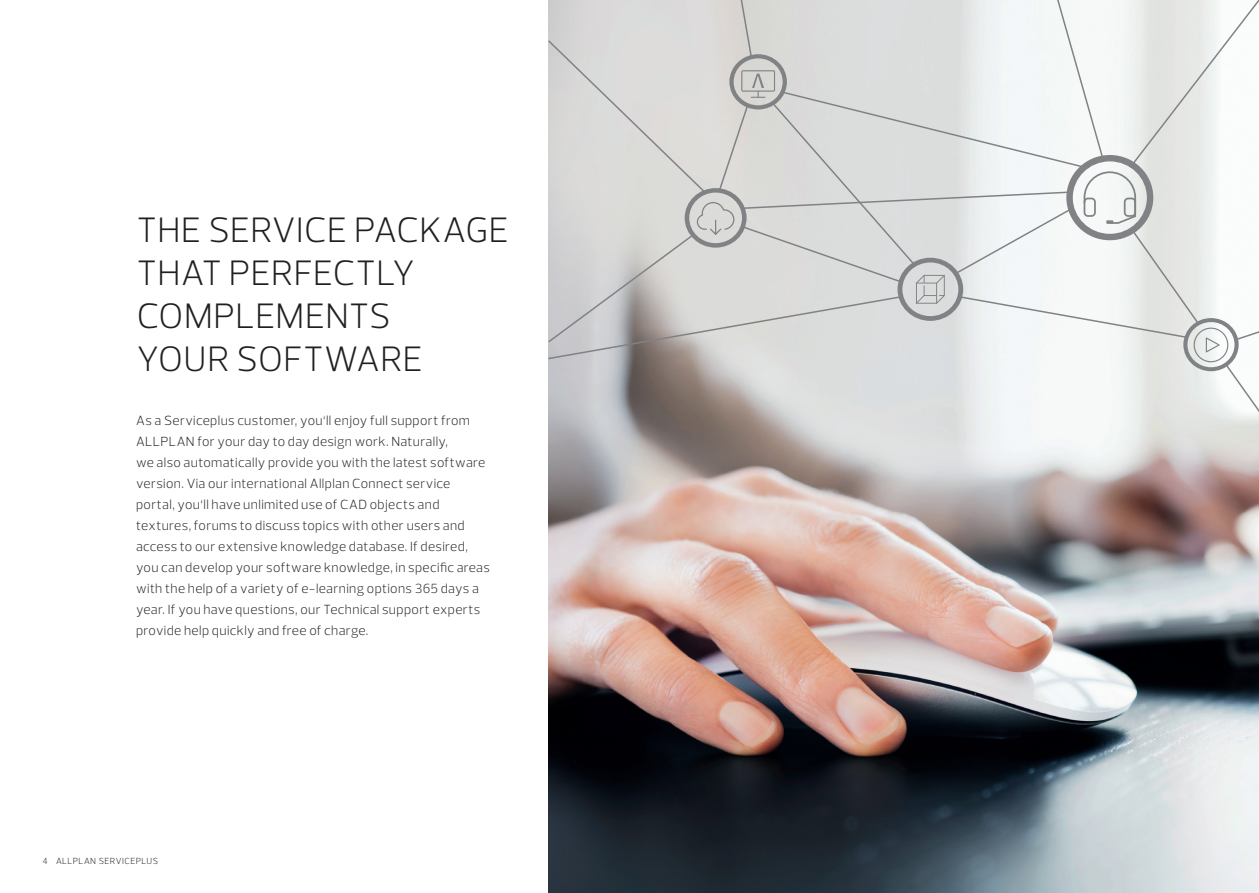
<style>
.page{position:relative;width:1259px;height:893px;background:#fff}
.page>*{position:absolute;margin:0;border:0;box-sizing:border-box;transform-origin:0 0}
.t1{font:300 36px/43.2px "Prelo";letter-spacing:.01em;color:#231f20}
.t2{font:300 13.5px/21px "Prelo";letter-spacing:.025em;color:#231f20}
.t3{font:300 9px "Prelo";letter-spacing:.045em;color:#231f20}
</style>
<div class="page">
<img style="left:549px;top:459px;width:710px;height:434px">
<svg style="left:548px;top:0;width:711px;height:459px"></svg>
<p class="t1" style="left:137px;top:208px;width:373px">THE SERVICE PACKAGE<br>THAT PERFECTLY<br>COMPLEMENTS<br>YOUR SOFTWARE</p>
<p class="t2" style="left:136px;top:410px;width:351px">As a Serviceplus customer, you‘ll enjoy full support from ALLPLAN for your day to day design work. Naturally,<br>we also automatically provide you with the latest software version. Via our international Allplan Connect service</p>
<p class="t2" style="left:136px;top:494px;width:355px">portal, you‘ll have unlimited use of CAD objects and textures, forums to discuss topics with other users and access to our extensive knowledge database. If desired, you can develop your software knowledge, in specific areas with the help of a variety of e-learning options 365 days a year. If you have questions, our Technical support experts provide help quickly and free of charge.</p>
<p class="t3" style="left:43px;top:856px;width:117px">4 ALLPLAN SERVICEPLUS</p>
</div>
